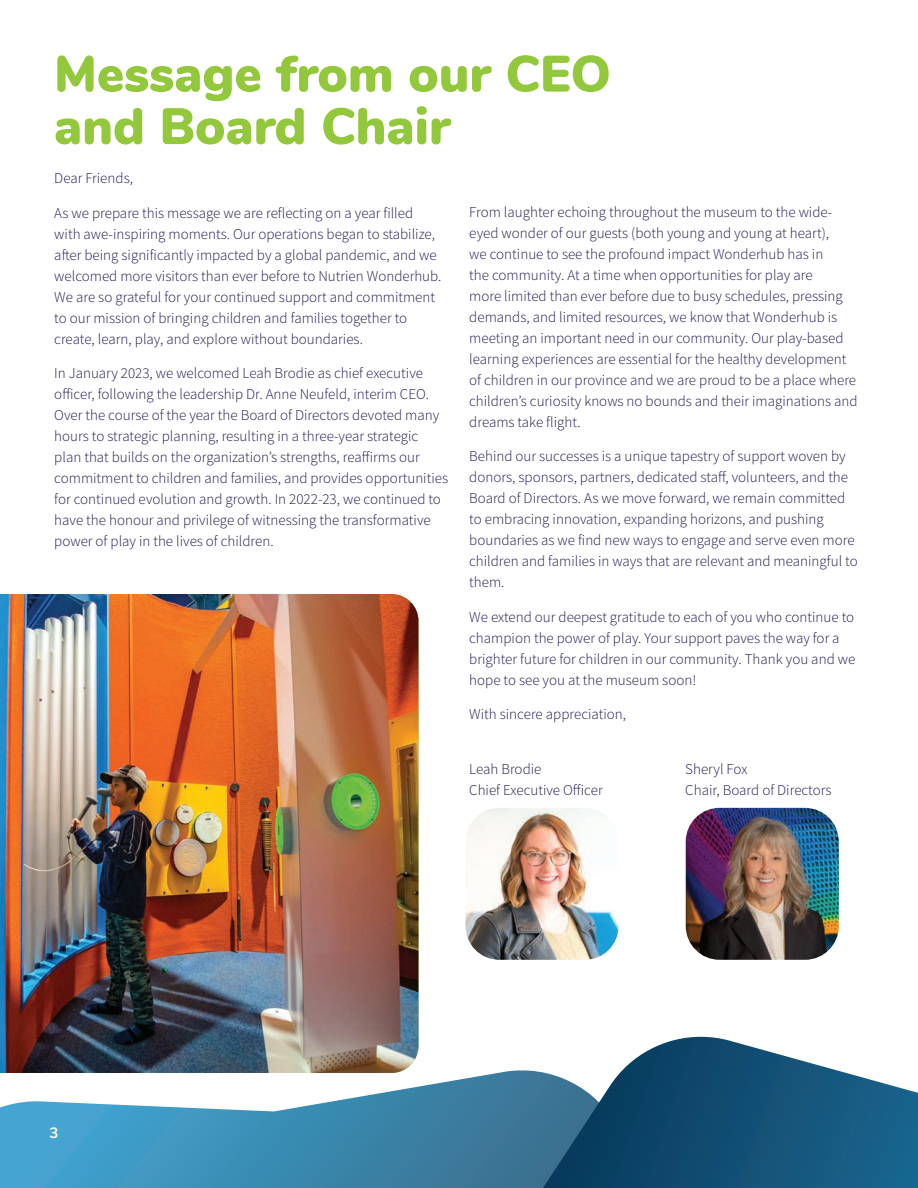
<style>
.page{position:relative;width:918px;height:1188px;background:#fff}
.page>*{position:absolute;margin:0;border:0;box-sizing:border-box;transform-origin:0 0}
.Heading_1{font:900 51px/52.5px "Nunito";color:#94c83c}
.t1{font:15px/21px "Source Sans Variable";color:#1f1a50}
.t2{font:700 15px "Nunito";color:#fff}
</style>
<div class="page">
<img style="left:465px;top:808px;width:154px;height:152px">
<img style="left:686px;top:808px;width:153px;height:152px">
<svg style="left:0;top:1070px;width:543px;height:118px"></svg>
<svg style="left:543px;top:1037px;width:375px;height:151px"></svg>
<img style="left:0;top:594px;width:418px;height:479px">
<p class="Heading_1" style="left:54px;top:45px;width:559px">Message from our CEO and Board Chair</p>
<p class="t1" style="left:54px;top:168px;width:80px">Dear Friends,</p>
<p class="t1" style="left:54px;top:202px;width:389px">As we prepare this message we are reflecting on a year filled with awe-inspiring moments. Our operations began to stabilize, after being significantly impacted by a global pandemic, and we welcomed more visitors than ever before to Nutrien Wonderhub.<br>We are so grateful for your continued support and commitment to our mission of bringing children and families together to create, learn, play, and explore without boundaries.</p>
<p class="t1" style="left:54px;top:363px;width:395px">In January 2023, we welcomed Leah Brodie as chief executive officer, following the leadership Dr. Anne Neufeld, interim CEO.<br>Over the course of the year the Board of Directors devoted many hours to strategic planning, resulting in a three-year strategic plan that builds on the organization’s strengths, reaffirms our commitment to children and families, and provides opportunities for continued evolution and growth. In 2022-23, we continued to have the honour and privilege of witnessing the transformative power of play in the lives of children.</p>
<p class="t1" style="left:469px;top:201px;width:390px">From laughter echoing throughout the museum to the wide&shy;eyed wonder of our guests (both young and young at heart),<br>we continue to see the profound impact Wonderhub has in<br>the community. At a time when opportunities for play are<br>more limited than ever before due to busy schedules, pressing demands, and limited resources, we know that Wonderhub is meeting an important need in our community. Our play-based learning experiences are essential for the healthy development of children in our province and we are proud to be a place where children’s curiosity knows no bounds and their imaginations and dreams take flight.</p>
<p class="t1" style="left:469px;top:446px;width:390px">Behind our successes is a unique tapestry of support woven by donors, sponsors, partners, dedicated staff, volunteers, and the Board of Directors. As we move forward, we remain committed to embracing innovation, expanding horizons, and pushing boundaries as we find new ways to engage and serve even more children and families in ways that are relevant and meaningful to them.</p>
<p class="t1" style="left:469px;top:606px;width:388px">We extend our deepest gratitude to each of you who continue to champion the power of play. Your support paves the way for a brighter future for children in our community. Thank you and we hope to see you at the museum soon!</p>
<p class="t1" style="left:469px;top:704px;width:158px">With sincere appreciation,</p>
<p class="t1" style="left:469px;top:758px;width:74px">Leah Brodie</p>
<p class="t1" style="left:685px;top:758px;width:64px">Sheryl Fox</p>
<p class="t1" style="left:469px;top:779px;width:135px">Chief Executive Officer</p>
<p class="t1" style="left:685px;top:779px;width:148px">Chair, Board of Directors</p>
<p class="t2" style="left:49px;top:1122px;width:10px">3</p>
</div>
